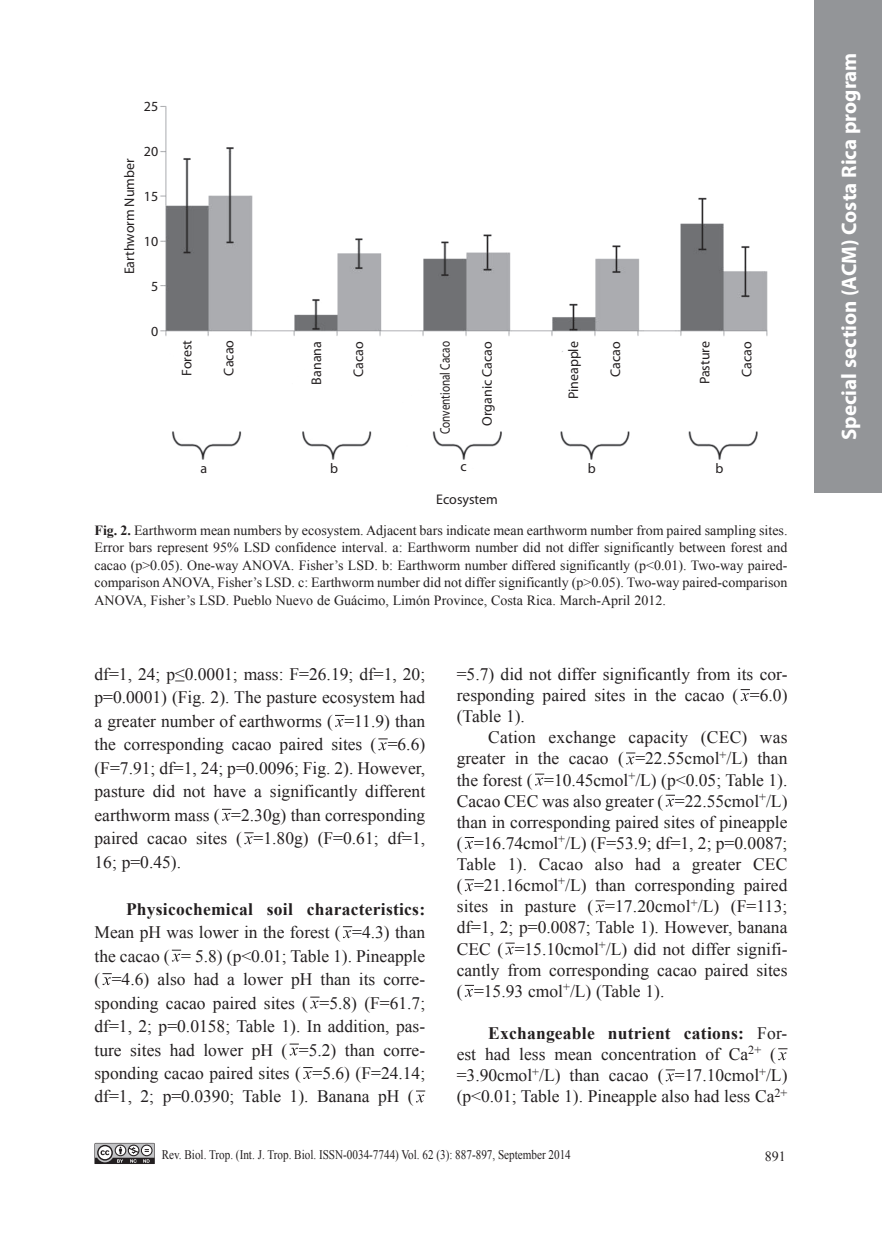
<style>
.page{position:relative;width:882px;height:1260px;background:#fff}
.page>*{position:absolute;margin:0;border:0;box-sizing:border-box;transform-origin:0 0}
.t1{font:700 21px "Myriad Pro";color:#fff}
.t2{font:17.5px/21.2px "Times New Roman";color:#231f20;text-align:justify}
.t3{font:700 17.5px "Times New Roman";letter-spacing:.015em;color:#231f20}
.t4{font:14px/17.5px "Times New Roman";color:#231f20;text-align:justify}
.t5{font:14px "Myriad Pro";color:#231f20}
.t6{font:14px "Myriad Pro";color:#231f20;scale:.8 1}
.t7{font:13.12px "Times New Roman";color:#231f20;scale:.85 1}
.s1{font-weight:700}
</style>
<div class="page">
<svg style="left:95px;top:1143px;width:60px;height:21px"></svg>
<div style="left:815px;top:0;width:67px;height:493px;background:#939598"></div>
<svg style="left:335px;top:715px;width:9px;height:12px"></svg>
<svg style="left:378px;top:738px;width:10px;height:12px"></svg>
<svg style="left:222px;top:809px;width:9px;height:12px"></svg>
<svg style="left:244px;top:832px;width:10px;height:12px"></svg>
<svg style="left:343px;top:926px;width:9px;height:12px"></svg>
<svg style="left:172px;top:950px;width:9px;height:12px"></svg>
<svg style="left:103px;top:973px;width:9px;height:12px"></svg>
<svg style="left:310px;top:997px;width:10px;height:12px"></svg>
<svg style="left:290px;top:1044px;width:9px;height:12px"></svg>
<svg style="left:303px;top:1067px;width:10px;height:12px"></svg>
<svg style="left:416px;top:1091px;width:9px;height:12px"></svg>
<svg style="left:741px;top:689px;width:9px;height:12px"></svg>
<svg style="left:626px;top:753px;width:9px;height:11px"></svg>
<svg style="left:535px;top:774px;width:9px;height:12px"></svg>
<svg style="left:666px;top:795px;width:9px;height:12px"></svg>
<svg style="left:465px;top:837px;width:9px;height:12px"></svg>
<svg style="left:465px;top:879px;width:9px;height:12px"></svg>
<svg style="left:596px;top:900px;width:9px;height:12px"></svg>
<svg style="left:505px;top:943px;width:10px;height:12px"></svg>
<svg style="left:465px;top:985px;width:9px;height:12px"></svg>
<svg style="left:778px;top:1048px;width:9px;height:12px"></svg>
<svg style="left:666px;top:1069px;width:9px;height:12px"></svg>
<img style="left:160px;top:106px;width:608px;height:354px">
<p class="t5" style="left:121px;top:274px;width:118px;rotate:-90deg">Earthworm Number</p>
<p class="t5" style="left:144px;top:98px;width:16px">25</p>
<p class="t5" style="left:144px;top:142px;width:16px">20</p>
<p class="t5" style="left:144px;top:187px;width:16px">15</p>
<p class="t5" style="left:144px;top:232px;width:16px">10</p>
<p class="t5" style="left:151px;top:277px;width:9px">5</p>
<p class="t5" style="left:151px;top:322px;width:9px">0</p>
<p class="t5" style="left:178px;top:376px;width:37px;rotate:-90deg">Forest</p>
<p class="t5" style="left:220px;top:376px;width:37px;rotate:-90deg">Cacao</p>
<p class="t5" style="left:308px;top:385px;width:45px;rotate:-90deg">Banana</p>
<p class="t5" style="left:350px;top:377px;width:37px;rotate:-90deg">Cacao</p>
<p class="t5" style="left:565px;top:399px;width:60px;rotate:-90deg">Pineapple</p>
<p class="t5" style="left:607px;top:377px;width:37px;rotate:-90deg">Cacao</p>
<p class="t5" style="left:696px;top:384px;width:45px;rotate:-90deg">Pasture</p>
<p class="t5" style="left:738px;top:377px;width:37px;rotate:-90deg">Cacao</p>
<p class="t6" style="left:437px;top:434px;width:118px;rotate:-90deg">Conventional Cacao</p>
<p class="t5" style="left:479px;top:426px;width:86px;rotate:-90deg">Organic Cacao</p>
<p class="t5" style="left:201px;top:460px;width:8px">a</p>
<p class="t5" style="left:330px;top:460px;width:9px">b</p>
<p class="t5" style="left:461px;top:457px;width:8px">c</p>
<p class="t5" style="left:588px;top:459px;width:9px">b</p>
<p class="t5" style="left:716px;top:460px;width:9px">b</p>
<p class="t5" style="left:436px;top:491px;width:63px">Ecosystem</p>
<p class="t4" style="left:94px;top:521px;width:695px"><span class="s1">Fig. 2.</span> Earthworm mean numbers by ecosystem. Adjacent bars indicate mean earthworm number from paired sampling sites.<br>Error bars represent 95% LSD confidence interval. a: Earthworm number did not differ significantly between forest and cacao (p&gt;0.05). One-way ANOVA. Fisher’s LSD. b: Earthworm number differed significantly (p&lt;0.01). Two-way paired&shy;comparison ANOVA, Fisher’s LSD. c: Earthworm number did not differ significantly (p&gt;0.05). Two-way paired-comparison ANOVA, Fisher’s LSD. Pueblo Nuevo de Guácimo, Limón Province, Costa Rica. March-April 2012.</p>
<p class="t2" style="left:94px;top:662px;width:332px;line-height:23.4px">df=1, 24; p≤0.0001; mass: F=26.19; df=1, 20; p=0.0001) (Fig. 2). The pasture ecosystem had a greater number of earthworms ( =11.9) than the corresponding cacao paired sites ( =6.6) (F=7.91; df=1, 24; p=0.0096; Fig. 2). However, pasture did not have a significantly different earthworm mass ( =2.30g) than corresponding paired cacao sites ( =1.80g) (F=0.61; df=1, 16; p=0.45).</p>
<p class="t3" style="left:126px;top:897px;width:301px">Physicochemical soil characteristics:</p>
<p class="t2" style="left:94px;top:920px;width:332px;line-height:23.4px">Mean pH was lower in the forest ( =4.3) than the cacao ( = 5.8) (p&lt;0.01; Table 1). Pineapple ( =4.6) also had a lower pH than its corre&shy;sponding cacao paired sites ( =5.8) (F=61.7; df=1, 2; p=0.0158; Table 1). In addition, pas&shy;ture sites had lower pH ( =5.2) than corre&shy;sponding cacao paired sites ( =5.6) (F=24.14; df=1, 2; p=0.0390; Table 1). Banana pH (</p>
<p class="t2" style="left:457px;top:663px;width:332px">=5.7) did not differ significantly from its cor&shy;responding paired sites in the cacao ( =6.0) (Table 1).</p>
<p class="t2" style="left:457px;top:727px;width:332px;text-indent:32px">Cation exchange capacity (CEC) was greater in the cacao ( =22.55cmol<sup>+</sup>/L) than the forest ( =10.45cmol<sup>+</sup>/L) (p&lt;0.05; Table 1).<br>Cacao CEC was also greater ( =22.55cmol<sup>+</sup>/L) than in corresponding paired sites of pineapple ( =16.74cmol<sup>+</sup>/L) (F=53.9; df=1, 2; p=0.0087; Table 1). Cacao also had a greater CEC ( =21.16cmol<sup>+</sup>/L) than corresponding paired sites in pasture ( =17.20cmol<sup>+</sup>/L) (F=113; df=1, 2; p=0.0087; Table 1). However, banana CEC ( =15.10cmol<sup>+</sup>/L) did not differ signifi&shy;cantly from corresponding cacao paired sites ( =15.93 cmol<sup>+</sup>/L) (Table 1).</p>
<p class="t2" style="left:457px;top:1022px;width:332px;text-align:left;text-indent:32px"><span class="s1">Exchangeable nutrient cations:</span> For&shy;est had less mean concentration of Ca<sup>2+</sup> ( =3.90cmol<sup>+</sup>/L) than cacao ( =17.10cmol<sup>+</sup>/L) (p&lt;0.01; Table 1). Pineapple also had less Ca<sup>2+</sup></p>
<p class="t7" style="left:162px;top:1146px;width:483px">Rev. Biol. Trop. (Int. J. Trop. Biol. ISSN-0034-7744) Vol. 62 (3): 887-897, September 2014</p>
<p class="t4" style="left:765px;top:1148px;width:22px">891</p>
<p class="t1" style="left:835px;top:440px;width:389px;rotate:-90deg">Special section (ACM) Costa Rica program</p>
</div>
